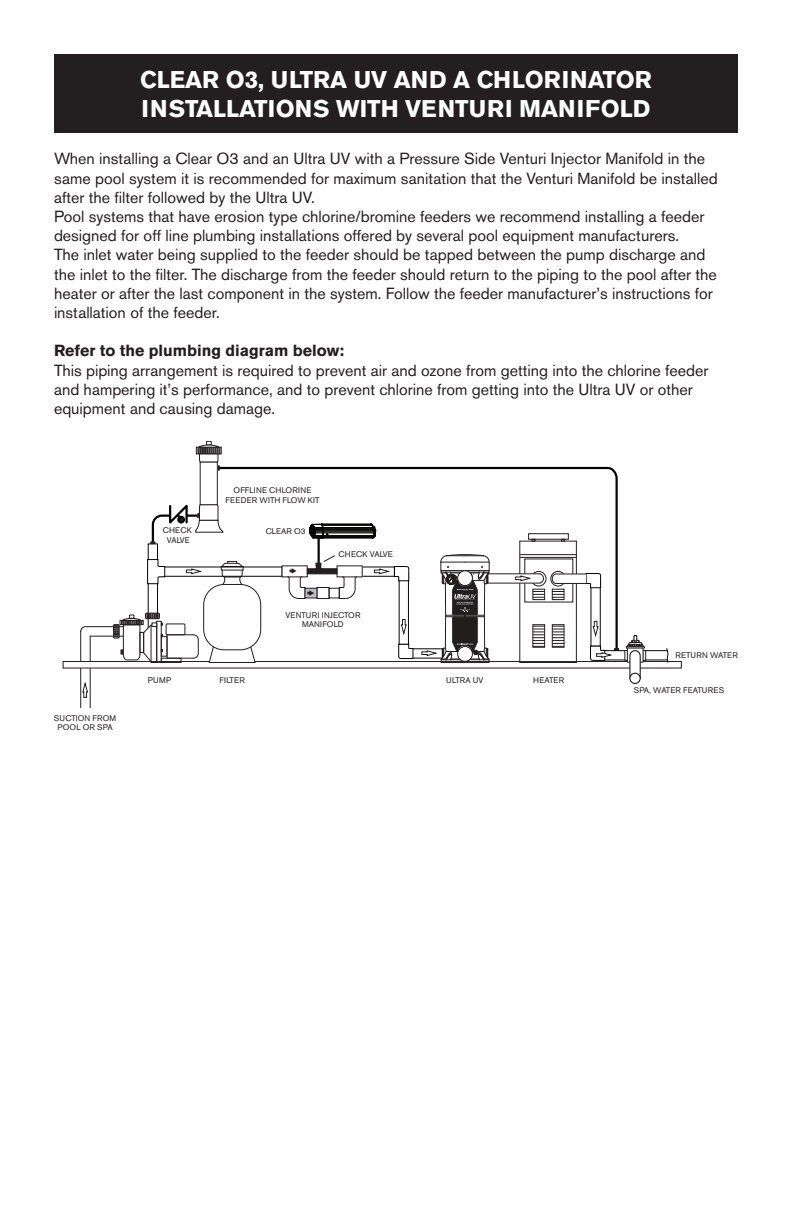
<style>
.page{position:relative;width:792px;height:1224px;background:#fff}
.page>*{position:absolute;margin:0;border:0;box-sizing:border-box;transform-origin:0 0}
.t1{font:700 24px "Akzidenz Grotesk BE";color:#fff}
.Body{font:16px/19.2px "Akzidenz Grotesk BE";color:#231f20}
.Body-2{font:700 16px "Akzidenz Grotesk BE";color:#231f20}
.t2{font:8.2px/9.8px "Akzidenz Grotesk BE";letter-spacing:.02em;color:#231f20;text-align:center}
.t3{font:8.2px "Akzidenz Grotesk BE";color:#231f20}
</style>
<div class="page">
<div style="left:54px;top:54px;width:684px;height:78px;background:#231f20"></div>
<div style="left:80px;top:626px;width:50px;height:11px;border:1px solid #231f20;border-radius:5px"></div>
<div style="left:63px;top:661px;width:619px;height:7px;border:1px solid #231f20"></div>
<svg style="left:218px;top:466px;width:400px;height:185px"></svg>
<div style="left:204px;top:584px;width:57px;height:66px;background:#fff;border-radius:20px"></div>
<div style="left:113px;top:624px;width:7px;height:14px;border:1px solid #231f20"></div>
<div style="left:596px;top:650px;width:72px;height:10px;border:1px solid #050504"></div>
<div style="left:399px;top:572px;width:10px;height:73px;border:1px solid #050504"></div>
<div style="left:161px;top:567px;width:121px;height:10px;border:1px solid #050504"></div>
<div style="left:362px;top:567px;width:33px;height:10px;border:1px solid #050504"></div>
<svg style="left:398px;top:644px;width:16px;height:15px"></svg>
<svg style="left:421px;top:554px;width:124px;height:109px"></svg>
<svg style="left:374px;top:566px;width:36px;height:16px"></svg>
<svg style="left:666px;top:648px;width:3px;height:15px"></svg>
<svg style="left:401px;top:619px;width:6px;height:15px"></svg>
<div style="left:196px;top:447px;width:26px;height:7px;border:1px solid #231f20"></div>
<svg style="left:197px;top:441px;width:24px;height:29px"></svg>
<div style="left:200px;top:462px;width:17px;height:43px;background:#fff"></div>
<div style="left:200px;top:462px;width:18px;height:43px;border:1px solid #231f20"></div>
<div style="left:591px;top:579px;width:10px;height:68px;border:1px solid #050504"></div>
<svg style="left:590px;top:645px;width:29px;height:16px"></svg>
<svg style="left:592px;top:621px;width:7px;height:15px"></svg>
<div style="left:624px;top:650px;width:4px;height:11px;border:1px solid #211e1e"></div>
<svg style="left:625px;top:635px;width:21px;height:44px"></svg>
<div style="left:630px;top:673px;width:10px;height:10px;background:#fff;border-radius:50%"></div>
<div style="left:630px;top:673px;width:11px;height:11px;border:1px solid #050504;border-radius:50%"></div>
<svg style="left:82px;top:683px;width:6px;height:15px"></svg>
<svg style="left:114px;top:501px;width:142px;height:162px"></svg>
<div style="left:177px;top:516px;width:8px;height:8px;border:2px solid #050504;border-radius:50%"></div>
<svg style="left:552px;top:573px;width:49px;height:25px"></svg>
<div style="left:337px;top:566px;width:25px;height:11px;background:#fff"></div>
<div style="left:337px;top:565px;width:26px;height:12px;border:1px solid #231f20"></div>
<div style="left:282px;top:566px;width:25px;height:11px;background:#fff"></div>
<svg style="left:287px;top:555px;width:71px;height:44px"></svg>
<hr style="left:318px;top:538px;width:2px;height:25px;background:#050504">
<p class="t1" style="left:140px;top:66px;width:513px">CLEAR O3, ULTRA UV AND A CHLORINATOR</p>
<p class="t1" style="left:142px;top:94px;width:510px">INSTALLATIONS WITH VENTURI MANIFOLD</p>
<p class="Body" style="left:54px;top:149px;width:665px">When installing a Clear O3 and an Ultra UV with a Pressure Side Venturi Injector Manifold in the same pool system it is recommended for maximum sanitation that the Venturi Manifold be installed after the filter followed by the Ultra UV.</p>
<p class="Body" style="left:54px;top:207px;width:652px">Pool systems that have erosion type chlorine/bromine feeders we recommend installing a feeder designed for off line plumbing installations offered by several pool equipment manufacturers.</p>
<p class="Body" style="left:54px;top:245px;width:664px">The inlet water being supplied to the feeder should be tapped between the pump discharge and the inlet to the filter. The discharge from the feeder should return to the piping to the pool after the heater or after the last component in the system. Follow the feeder manufacturer’s instructions for installation of the feeder.</p>
<p class="Body-2" style="left:54px;top:342px;width:292px">Refer to the plumbing diagram below:</p>
<p class="Body" style="left:54px;top:361px;width:656px">This piping arrangement is required to prevent air and ozone from getting into the chlorine feeder and hampering it’s performance, and to prevent chlorine from getting into the Ultra UV or other equipment and causing damage.</p>
<p class="t2" style="left:226px;top:485px;width:95px">OFFLINE CHLORINE<br>FEEDER WITH FLOW KIT</p>
<p class="t2" style="left:163px;top:525px;width:31px">CHECK</p>
<p class="t2" style="left:266px;top:527px;width:41px">CLEAR O3</p>
<p class="t2" style="left:167px;top:535px;width:24px">VALVE</p>
<p class="t2" style="left:339px;top:549px;width:56px">CHECK VALVE</p>
<p class="t2" style="left:54px;top:713px;width:64px">SUCTION FROM<br>POOL OR SPA</p>
<p class="t2" style="left:286px;top:610px;width:76px">VENTURI INJECTOR<br>MANIFOLD</p>
<p class="t2" style="left:148px;top:676px;width:25px">PUMP</p>
<p class="t2" style="left:220px;top:676px;width:27px">FILTER</p>
<p class="t2" style="left:446px;top:676px;width:39px">ULTRA UV</p>
<p class="t2" style="left:533px;top:676px;width:32px">HEATER</p>
<p class="t3" style="left:675px;top:650px;width:64px">RETURN WATER</p>
<p class="t3" style="left:634px;top:686px;width:92px">SPA, WATER FEATURES</p>
</div>
